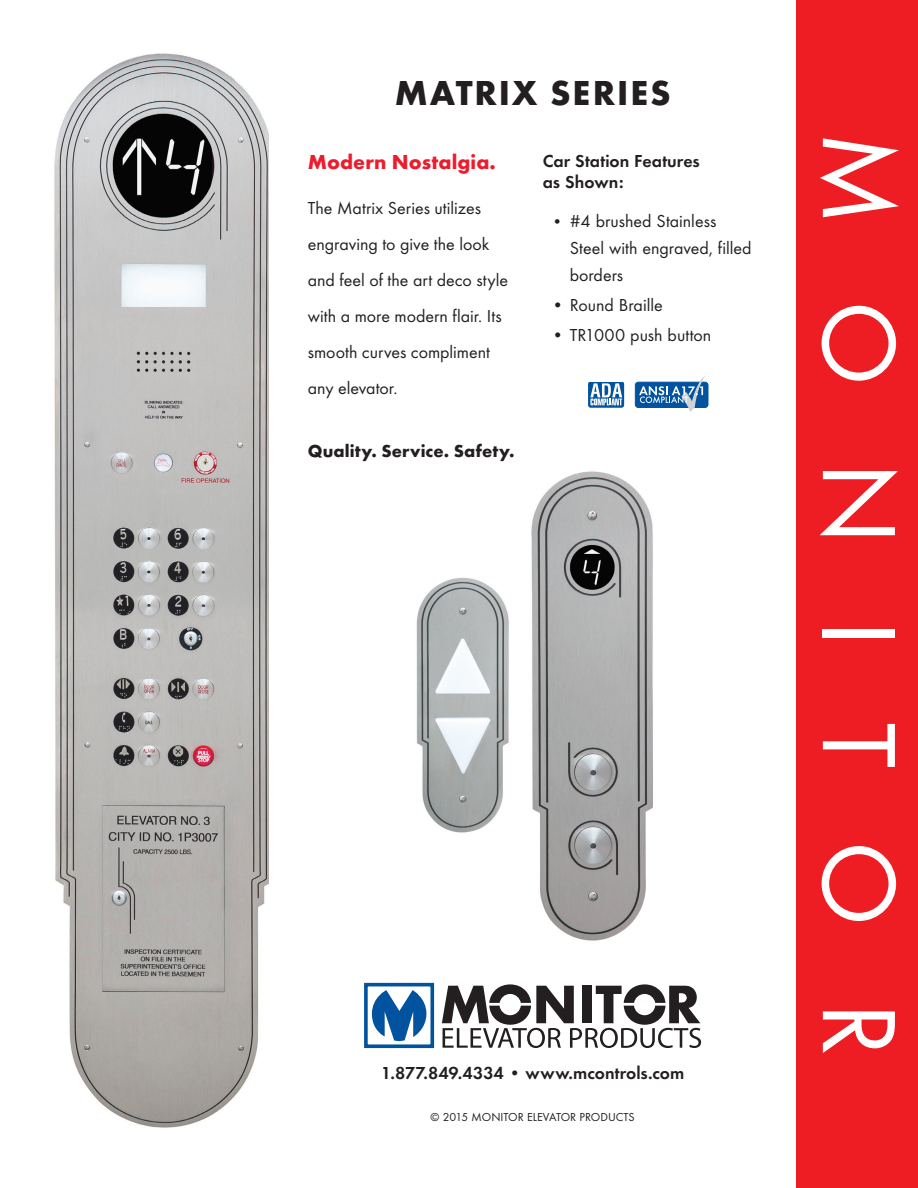
<style>
.page{position:relative;width:918px;height:1188px;background:#fff}
.page>*{position:absolute;margin:0;border:0;box-sizing:border-box;transform-origin:0 0}
.t1{font:108px "Futura T";letter-spacing:.7em;color:#fff}
.t2{font:700 36px "Futura T";letter-spacing:.05em;color:#231f20}
.t3{font:700 21px "Futura T";letter-spacing:.005em;color:#ee1b2c}
.t4{font:18px/36px "Futura T";color:#231f20}
.t5{font:600 18px/21px "Futura T";color:#231f20}
.t6{font:700 18px "Futura T";letter-spacing:.01em;color:#231f20}
.t7{font:12px "Futura T";color:#231f20}
.s1{font-size:16.5px}
</style>
<div class="page">
<div style="left:796px;top:0;width:122px;height:1188px;background:#ee1d23"></div>
<svg style="left:372px;top:990px;width:54px;height:51px"></svg>
<div style="left:364px;top:983px;width:70px;height:65px;border:4px solid #0153a0"></div>
<svg style="left:442px;top:984px;width:259px;height:64px"></svg>
<div style="left:588px;top:382px;width:36px;height:26px;background:#0153a0;border-radius:3px"></div>
<svg style="left:590px;top:383px;width:32px;height:23px"></svg>
<div style="left:635px;top:382px;width:73px;height:25px;background:#0153a0;border-radius:3px"></div>
<div style="left:635px;top:382px;width:73px;height:26px;border:1px solid #0153a0;border-radius:3px"></div>
<svg style="left:639px;top:376px;width:67px;height:36px"></svg>
<img style="left:54px;top:53px;width:215px;height:1075px">
<img style="left:531px;top:471px;width:122px;height:470px">
<img style="left:416px;top:577px;width:93px;height:256px">
<h2 class="t2" style="left:395px;top:72px;width:273px">Matrix Series</h2>
<p class="t3" style="left:308px;top:149px;width:190px">Modern Nostalgia.</p>
<p class="t4" style="left:308px;top:190px;width:202px">The Matrix Series utilizes engraving to give the look and feel of the art deco style with a more modern flair. Its smooth curves compliment any elevator.</p>
<p class="t6" style="left:308px;top:440px;width:208px">Quality. Service. Safety.</p>
<p class="t5" style="left:543px;top:150px;width:159px">Car Station Features as Shown:</p>
<p class="t4" style="left:570px;top:207px;width:183px;line-height:27px;text-indent:-18px"><span class="s1">•</span> #4 brushed Stainless<br>Steel with engraved, filled borders</p>
<p class="t4" style="left:552px;top:287px;width:112px">• Round Braille</p>
<p class="t4" style="left:552px;top:317px;width:161px">• TR1000 push button</p>
<p class="t5" style="left:381px;top:1062px;width:305px">1.877.849.4334 • www.mcontrols.com</p>
<p class="t7" style="left:431px;top:1110px;width:206px">© 2015 MONITOR ELEVATOR PRODUCTS</p>
<h1 class="t1" style="left:922px;top:132px;width:926px;rotate:90deg">MONITOR</h1>
</div>
